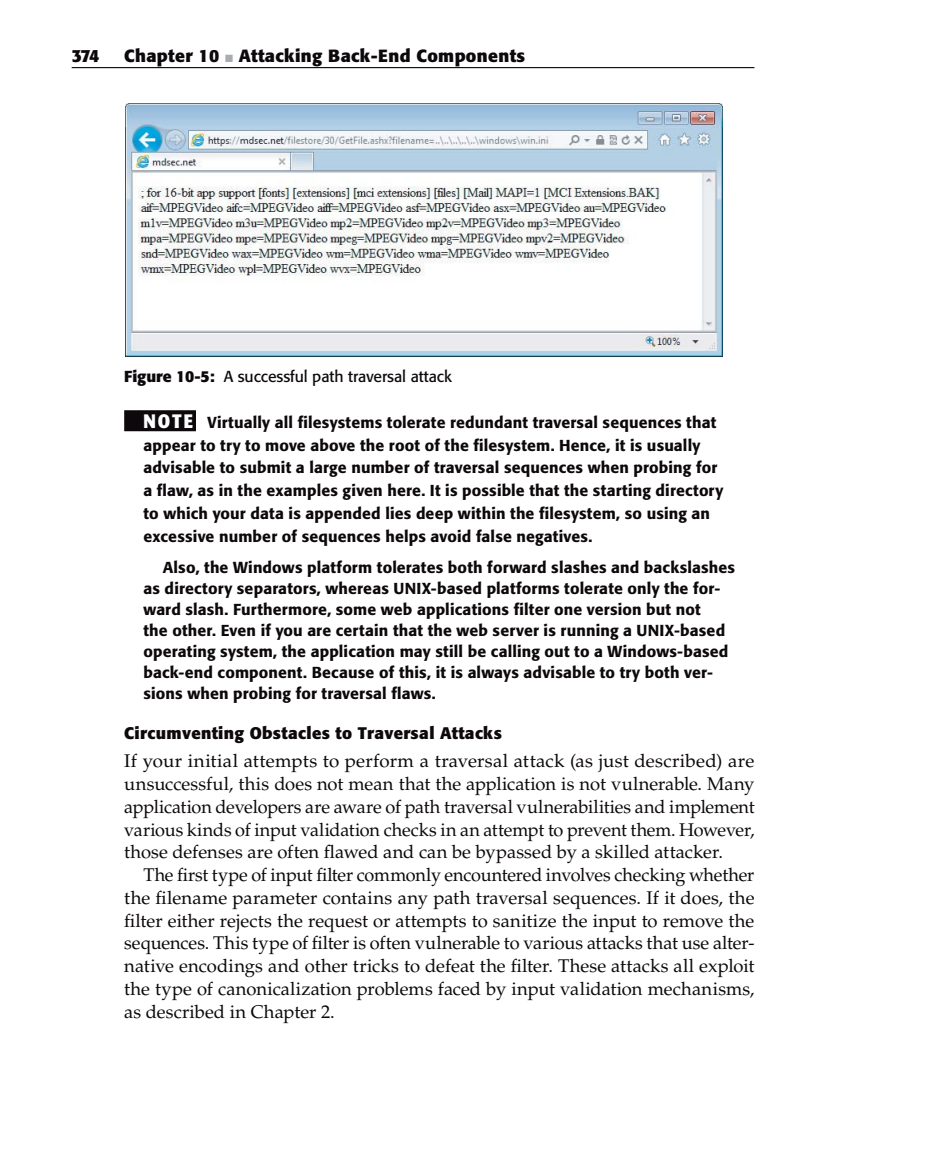
<style>
.page{position:relative;width:928px;height:1166px;background:#fff}
.page>*{position:absolute;margin:0;border:0;box-sizing:border-box;transform-origin:0 0}
.t1{font:18.38px/22.8px "Palatino";color:#0c080b;text-align:justify}
.t2{font:700 17.5px "Formata";letter-spacing:.02em;color:#0c080b}
.t3{font:700 16.62px "Formata";letter-spacing:.02em;color:#0c080b}
.t4{font:500 15.75px/21px "Formata";letter-spacing:.01em;color:#0c080b}
.t5{font:15.75px "Formata";letter-spacing:-.005em;color:#0c080b}
.s1{color:#a9adb2}
.s2{font-weight:700}
.s3{font-weight:700;font-stretch:condensed;font-size:19.25px;color:#fff}
</style>
<div class="page">
<hr style="left:72px;top:67px;width:682px;height:1px;background:#0c080b">
<div style="left:124px;top:410px;width:72px;height:21px;background:#0c080b"></div>
<img style="left:126px;top:104px;width:596px;height:252px">
<p class="t2" style="left:72px;top:48px;width:29px">374</p>
<p class="t2" style="left:124px;top:48px;width:402px">Chapter 10 <span class="s1">■</span> Attacking Back-End Components</p>
<p class="t5" style="left:124px;top:370px;width:329px"><span class="s2">Figure 10-5:</span> A successful path traversal attack</p>
<p class="t4" style="left:143px;top:412px;width:581px;line-height:22.8px"><span class="s3">NOTE</span> Virtually all filesystems tolerate redundant traversal sequences that appear to try to move above the root of the filesystem. Hence, it is usually advisable to submit a large number of traversal sequences when probing for a flaw, as in the examples given here. It is possible that the starting directory to which your data is appended lies deep within the filesystem, so using an excessive number of sequences helps avoid false negatives.</p>
<p class="t4" style="left:143px;top:558px;width:593px;text-indent:19px">Also, the Windows platform tolerates both forward slashes and backslashes as directory separators, whereas UNIX-based platforms tolerate only the for&shy;ward slash. Furthermore, some web applications filter one version but not<br>the other. Even if you are certain that the web server is running a UNIX-based operating system, the application may still be calling out to a Windows-based back-end component. Because of this, it is always advisable to try both ver&shy;sions when probing for traversal flaws.</p>
<p class="t3" style="left:124px;top:726px;width:379px">Circumventing Obstacles to Traversal Attacks</p>
<p class="t1" style="left:124px;top:752px;width:632px">If your initial attempts to perform a traversal attack (as just described) are unsuccessful, this does not mean that the application is not vulnerable. Many application developers are aware of path traversal vulnerabilities and implement various kinds of input validation checks in an attempt to prevent them. However, those defenses are often flawed and can be bypassed by a skilled attacker.</p>
<p class="t1" style="left:124px;top:865px;width:632px;text-indent:19px">The first type of input filter commonly encountered involves checking whether the filename parameter contains any path traversal sequences. If it does, the filter either rejects the request or attempts to sanitize the input to remove the sequences. This type of filter is often vulnerable to various attacks that use alter&shy;native encodings and other tricks to defeat the filter. These attacks all exploit the type of canonicalization problems faced by input validation mechanisms, as described in Chapter 2.</p>
</div>
